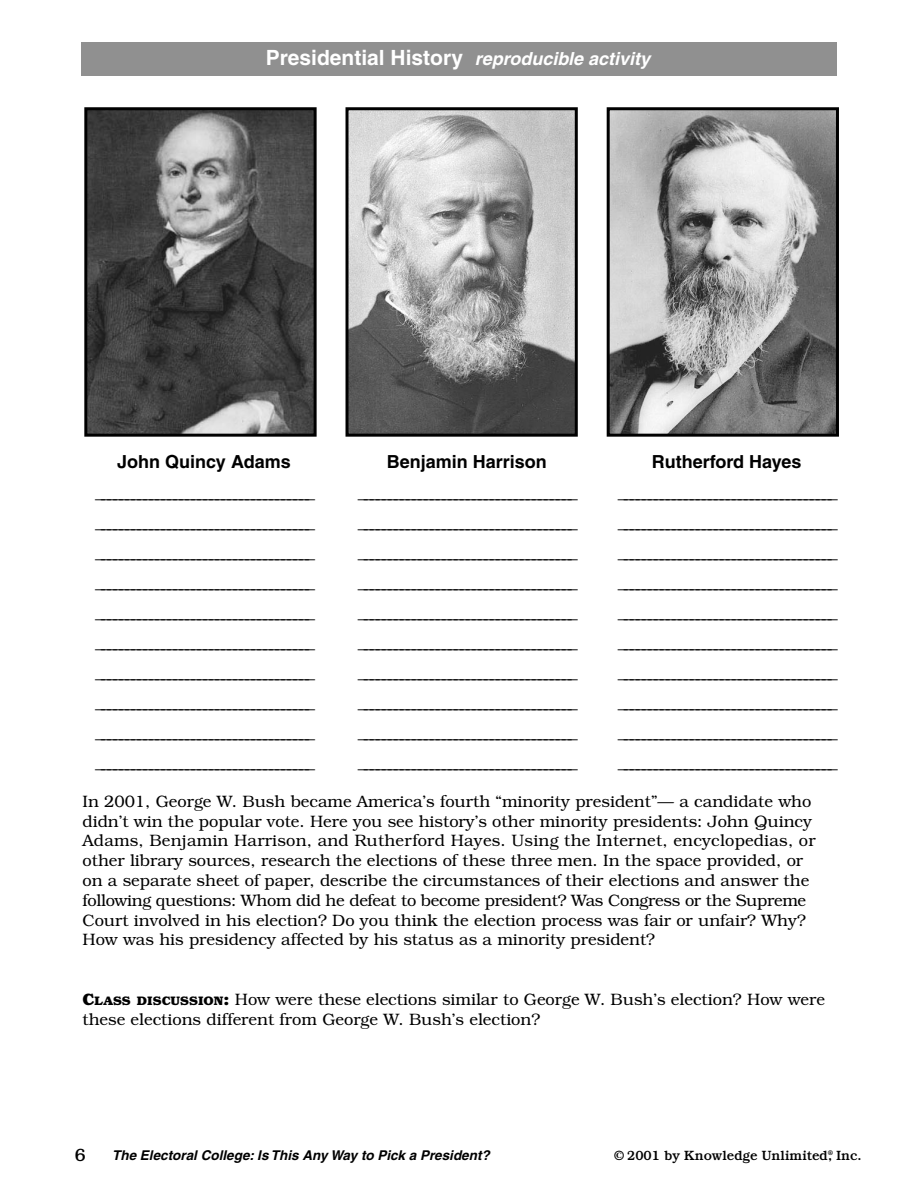
<style>
.page{position:relative;width:918px;height:1188px;background:#fff}
.page>*{position:absolute;margin:0;border:0;box-sizing:border-box;transform-origin:0 0}
.t1{font:18px/30px "Helvetica";color:#000;text-align:justify}
.t2{font:700 18px "Helvetica";color:#000}
.t3{font:italic 700 18px "Helvetica";color:#fff}
.t4{font:500 18px "Bookman";color:#000}
.t5{font:300 16.5px/19.8px "Bookman";color:#000}
.t6{font:italic 700 13.5px "Helvetica";color:#000}
.t7{font:500 13.5px "Bookman";color:#000}
.s1{font-style:normal;font-size:21px}
.s2{font-weight:700}
.s3{font-weight:700;font-size:12.3px}
</style>
<div class="page">
<div style="left:81px;top:42px;width:756px;height:34px;background:#909090"></div>
<img style="left:88px;top:111px;width:225px;height:322px">
<div style="left:84px;top:107px;width:233px;height:330px;border:3px solid #000"></div>
<img style="left:350px;top:111px;width:224px;height:322px">
<div style="left:346px;top:107px;width:232px;height:330px;border:3px solid #000"></div>
<img style="left:611px;top:111px;width:224px;height:322px">
<div style="left:607px;top:107px;width:232px;height:330px;border:3px solid #000"></div>
<p class="t3" style="left:266px;top:52px;width:386px"><span class="s1">Presidential History</span> reproducible activity</p>
<p class="t2" style="left:117px;top:455px;width:175px">John Quincy Adams</p>
<p class="t1" style="left:95px;top:478px;width:222px">____________________________________ ____________________________________ ____________________________________ ____________________________________ ____________________________________ ____________________________________ ____________________________________ ____________________________________ ____________________________________ ____________________________________</p>
<p class="t2" style="left:387px;top:455px;width:162px">Benjamin Harrison</p>
<p class="t1" style="left:358px;top:478px;width:222px">____________________________________ ____________________________________ ____________________________________ ____________________________________ ____________________________________ ____________________________________ ____________________________________ ____________________________________ ____________________________________ ____________________________________</p>
<p class="t2" style="left:652px;top:455px;width:151px">Rutherford Hayes</p>
<p class="t1" style="left:618px;top:478px;width:222px">____________________________________ ____________________________________ ____________________________________ ____________________________________ ____________________________________ ____________________________________ ____________________________________ ____________________________________ ____________________________________ ____________________________________</p>
<p class="t5" style="left:82px;top:793px;width:735px">In 2001, George W. Bush became America’s fourth “minority president”— a candidate who didn’t win the popular vote. Here you see history’s other minority presidents: John Quincy Adams, Benjamin Harrison, and Rutherford Hayes. Using the Internet, encyclopedias, or other library sources, research the elections of these three men. In the space provided, or on a separate sheet of paper, describe the circumstances of their elections and answer the following questions: Whom did he defeat to become president? Was Congress or the Supreme Court involved in his election? Do you think the election process was fair or unfair? Why?<br>How was his presidency affected by his status as a minority president?</p>
<p class="t5" style="left:82px;top:991px;width:744px"><span class="s2">C</span><span class="s3">LASS DISCUSSION</span><span class="s2">:</span> How were these elections similar to George W. Bush’s election? How were these elections different from George W. Bush’s election?</p>
<p class="t4" style="left:75px;top:1148px;width:13px">6</p>
<p class="t6" style="left:112px;top:1150px;width:379px">The Electoral College: Is This Any Way to Pick a President?</p>
<p class="t7" style="left:614px;top:1151px;width:249px">© 2001 by Knowledge Unlimited<sup>®</sup>, Inc.</p>
</div>
